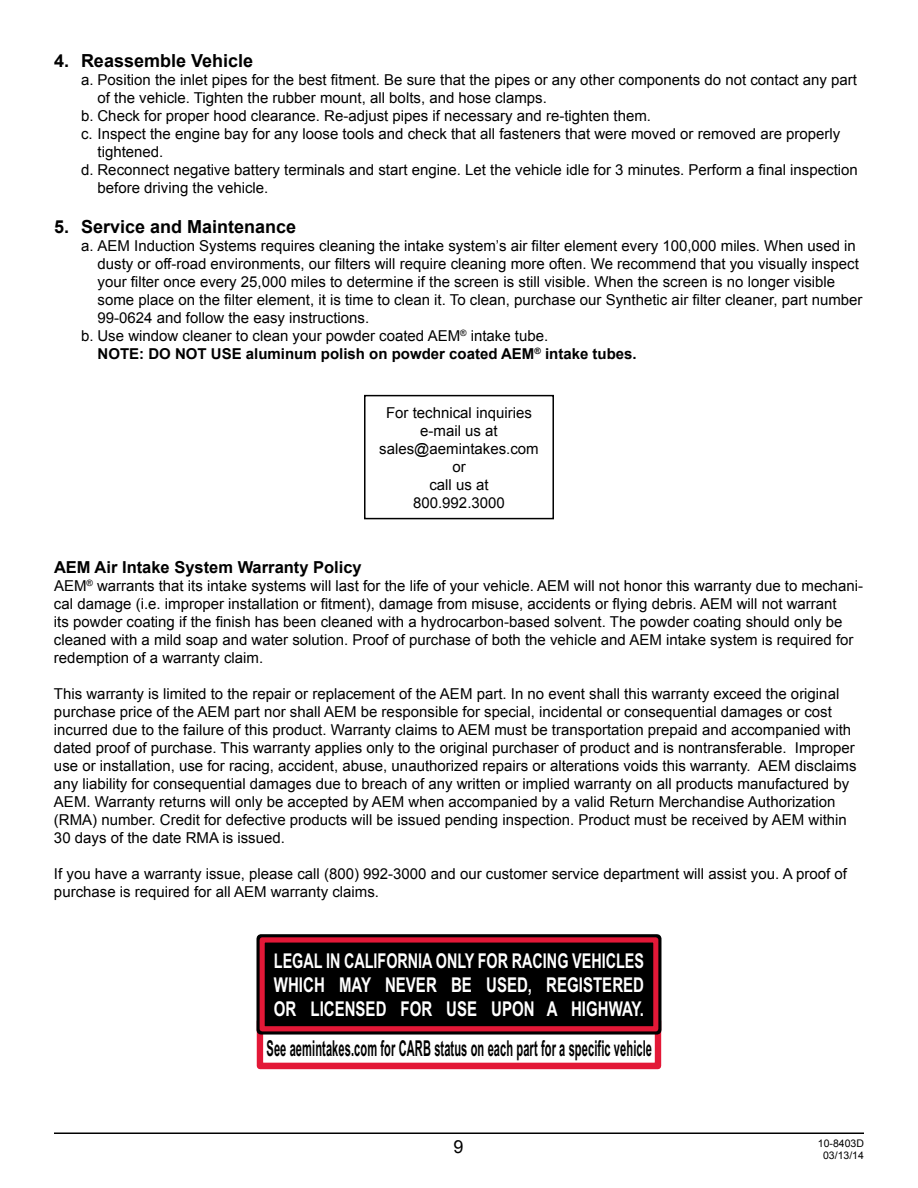
<style>
.page{position:relative;width:918px;height:1188px;background:#fff}
.page>*{position:absolute;margin:0;border:0;box-sizing:border-box;transform-origin:0 0}
.t1{font:700 21.9px "Arial";letter-spacing:.01em;color:#000;scale:.51 1}
.t2{font:700 20.4px/24.3px "Arial";color:#fff;text-align:justify;scale:.7 1}
.t3{font:700 18px "Arial";color:#000}
.t4{font:18px "Arial";color:#000}
.t5{font:700 16.5px "Arial";color:#000}
.t6{font:15px/18px "Arial";color:#000}
.t7{font:700 15px "Arial";color:#000}
.t8{font:10.5px/12.6px "Arial";color:#000;text-align:center}
</style>
<div class="page">
<hr style="left:54px;top:1132px;width:810px;height:2px;background:#000">
<div style="left:364px;top:395px;width:190px;height:124px;border:2px solid #000"></div>
<div style="left:257px;top:1018px;width:404px;height:51px;border:6px solid #e31837"></div>
<div style="left:261px;top:939px;width:396px;height:91px;background:#000"></div>
<div style="left:256px;top:934px;width:406px;height:100px;border:9px solid #000"></div>
<div style="left:260px;top:937px;width:398px;height:94px;border:5px solid #e31837"></div>
<p class="t3" style="left:54px;top:49px;width:201px">4. Reassemble Vehicle</p>
<p class="t6" style="left:81px;top:71px;width:778px">a. Position the inlet pipes for the best fitment. Be sure that the pipes or any other components do not contact any part</p>
<p class="t6" style="left:98px;top:89px;width:451px">of the vehicle. Tighten the rubber mount, all bolts, and hose clamps.</p>
<p class="t6" style="left:81px;top:107px;width:572px">b. Check for proper hood clearance. Re-adjust pipes if necessary and re-tighten them.</p>
<p class="t6" style="left:81px;top:125px;width:761px">c. Inspect the engine bay for any loose tools and check that all fasteners that were moved or removed are properly</p>
<p class="t6" style="left:98px;top:143px;width:67px">tightened.</p>
<p class="t6" style="left:81px;top:161px;width:778px">d. Reconnect negative battery terminals and start engine. Let the vehicle idle for 3 minutes. Perform a final inspection</p>
<p class="t6" style="left:98px;top:179px;width:172px">before driving the vehicle.</p>
<p class="t3" style="left:54px;top:214px;width:244px">5. Service and Maintenance</p>
<p class="t6" style="left:81px;top:237px;width:776px">a. AEM Induction Systems requires cleaning the intake system’s air filter element every 100,000 miles. When used in</p>
<p class="t6" style="left:98px;top:255px;width:763px">dusty or off-road environments, our filters will require cleaning more often. We recommend that you visually inspect</p>
<p class="t6" style="left:98px;top:273px;width:739px">your filter once every 25,000 miles to determine if the screen is still visible. When the screen is no longer visible</p>
<p class="t6" style="left:98px;top:291px;width:767px">some place on the filter element, it is time to clean it. To clean, purchase our Synthetic air filter cleaner, part number</p>
<p class="t6" style="left:98px;top:309px;width:273px">99-0624 and follow the easy instructions.</p>
<p class="t6" style="left:81px;top:327px;width:469px">b. Use window cleaner to clean your powder coated AEM<sup>®</sup> intake tube.</p>
<p class="t7" style="left:98px;top:343px;width:541px">NOTE: DO NOT USE aluminum polish on powder coated AEM<sup>®</sup> intake tubes.</p>
<p class="t6" style="left:379px;top:404px;width:161px;text-align:center">For technical inquiries e-mail us at sales@aemintakes.com or<br>call us at<br>800.992.3000</p>
<p class="t5" style="left:54px;top:556px;width:309px">AEM Air Intake System Warranty Policy</p>
<p class="t6" style="left:54px;top:576px;width:811px">AEM<sup>®</sup> warrants that its intake systems will last for the life of your vehicle. AEM will not honor this warranty due to mechani&shy;cal damage (i.e. improper installation or fitment), damage from misuse, accidents or flying debris. AEM will not warrant<br>its powder coating if the finish has been cleaned with a hydrocarbon-based solvent. The powder coating should only be cleaned with a mild soap and water solution. Proof of purchase of both the vehicle and AEM intake system is required for redemption of a warranty claim.</p>
<p class="t6" style="left:54px;top:684px;width:804px">This warranty is limited to the repair or replacement of the AEM part. In no event shall this warranty exceed the original purchase price of the AEM part nor shall AEM be responsible for special, incidental or consequential damages or cost incurred due to the failure of this product. Warranty claims to AEM must be transportation prepaid and accompanied with dated proof of purchase. This warranty applies only to the original purchaser of product and is nontransferable. Improper use or installation, use for racing, accident, abuse, unauthorized repairs or alterations voids this warranty. AEM disclaims any liability for consequential damages due to breach of any written or implied warranty on all products manufactured by AEM. Warranty returns will only be accepted by AEM when accompanied by a valid Return Merchandise Authorization (RMA) number. Credit for defective products will be issued pending inspection. Product must be received by AEM within 30 days of the date RMA is issued.</p>
<p class="t6" style="left:54px;top:864px;width:794px">If you have a warranty issue, please call (800) 992-3000 and our customer service department will assist you. A proof of purchase is required for all AEM warranty claims.</p>
<h2 class="t2" style="left:274px;top:949px;width:530px">LEGAL IN CALIFORNIA ONLY FOR RACING VEHICLES WHICH MAY NEVER BE USED, REGISTERED OR LICENSED FOR USE UPON A HIGHWAY.</h2>
<h1 class="t1" style="left:267px;top:1034px;width:758px">See aemintakes.com for CARB status on each part for a specific vehicle</h1>
<p class="t4" style="left:454px;top:1135px;width:12px">9</p>
<p class="t8" style="left:818px;top:1137px;width:48px">10-8403D<br>03/13/14</p>
</div>
